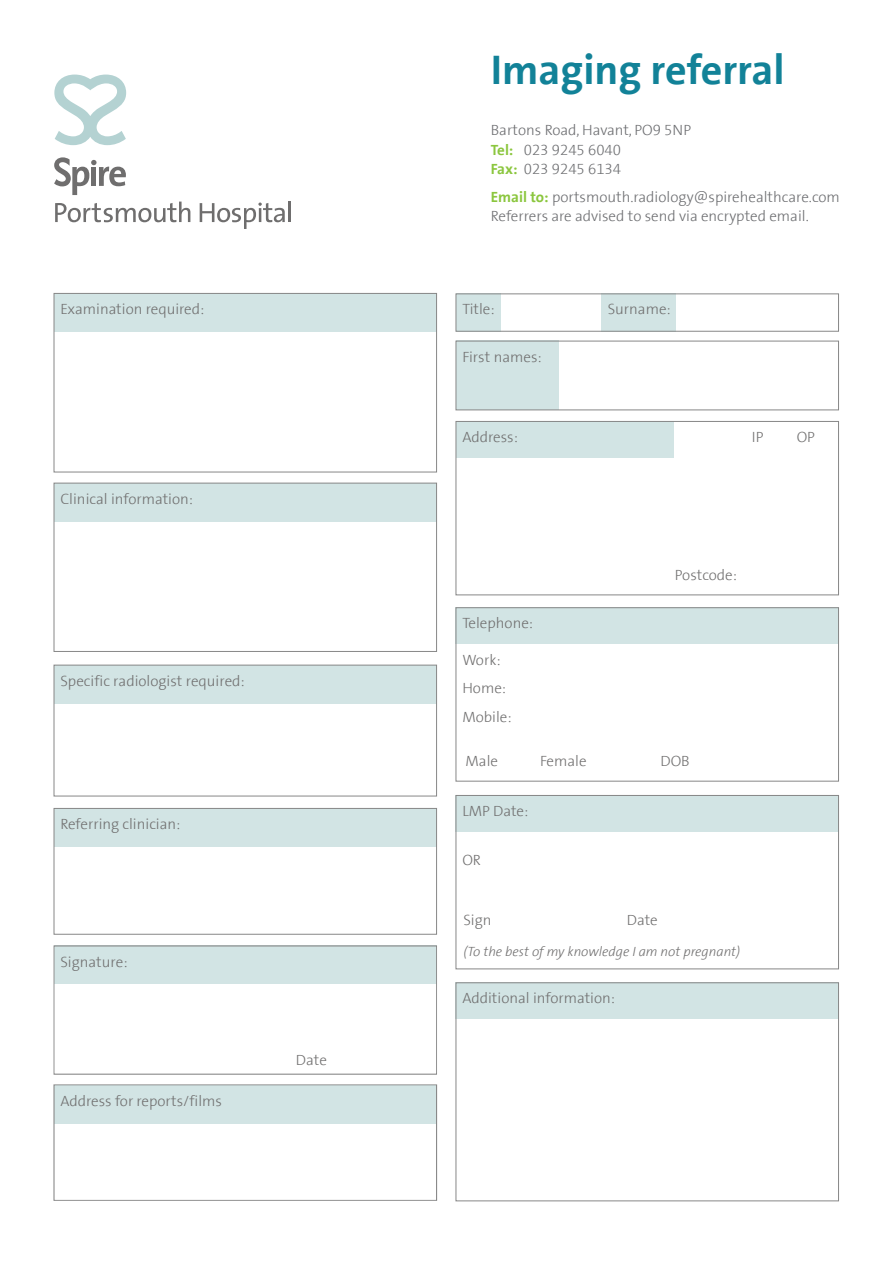
<style>
.page{position:relative;width:893px;height:1263px;background:#fff}
.page>*{position:absolute;margin:0;border:0;box-sizing:border-box;transform-origin:0 0}
.t1{font:700 42px "The Sans Spire";color:#128298}
.t2{font:300 15px/27.6px "The Sans Spire";color:#706f6f}
.t3{font:300 15px/19.2px "The Sans Spire";color:#6c6d70}
.t4{font:italic 300 13.5px "The Sans Spire";color:#706f6f}
.s1{font-weight:700;color:#8bc63e}
</style>
<div class="page">
<div style="left:54px;top:293px;width:383px;height:39px;background:#d2e4e4"></div>
<div style="left:456px;top:293px;width:45px;height:39px;background:#d2e4e4"></div>
<div style="left:456px;top:341px;width:103px;height:69px;background:#d2e4e4"></div>
<div style="left:456px;top:421px;width:217px;height:36px;background:#d2e4e4"></div>
<div style="left:456px;top:607px;width:383px;height:36px;background:#d2e4e4"></div>
<div style="left:456px;top:795px;width:383px;height:36px;background:#d2e4e4"></div>
<div style="left:456px;top:982px;width:383px;height:36px;background:#d2e4e4"></div>
<div style="left:601px;top:293px;width:75px;height:39px;background:#d2e4e4"></div>
<div style="left:54px;top:483px;width:383px;height:38px;background:#d2e4e4"></div>
<div style="left:54px;top:665px;width:383px;height:38px;background:#d2e4e4"></div>
<div style="left:54px;top:808px;width:383px;height:39px;background:#d2e4e4"></div>
<div style="left:54px;top:946px;width:383px;height:38px;background:#d2e4e4"></div>
<div style="left:54px;top:1085px;width:383px;height:38px;background:#d2e4e4"></div>
<svg style="left:54px;top:75px;width:72px;height:70px"></svg>
<svg style="left:54px;top:157px;width:72px;height:38px"></svg>
<svg style="left:55px;top:202px;width:135px;height:20px"></svg>
<svg style="left:200px;top:203px;width:85px;height:26px"></svg>
<hr style="left:288px;top:202px;width:2px;height:20px;background:#6f6e6e">
<div style="left:54px;top:293px;width:383px;height:179px;border:1px solid #878787"></div>
<div style="left:455px;top:293px;width:384px;height:39px;border:1px solid #878787"></div>
<div style="left:455px;top:341px;width:384px;height:69px;border:1px solid #878787"></div>
<div style="left:455px;top:421px;width:384px;height:174px;border:1px solid #878787"></div>
<div style="left:455px;top:607px;width:384px;height:175px;border:1px solid #878787"></div>
<div style="left:455px;top:795px;width:384px;height:174px;border:1px solid #878787"></div>
<div style="left:455px;top:982px;width:384px;height:219px;border:1px solid #878787"></div>
<div style="left:54px;top:483px;width:383px;height:169px;border:1px solid #878787"></div>
<div style="left:54px;top:665px;width:383px;height:131px;border:1px solid #878787"></div>
<div style="left:54px;top:808px;width:383px;height:127px;border:1px solid #878787"></div>
<div style="left:54px;top:945px;width:383px;height:130px;border:1px solid #878787"></div>
<div style="left:54px;top:1084px;width:383px;height:117px;border:1px solid #878787"></div>
<h1 class="t1" style="left:491px;top:44px;width:295px">Imaging referral</h1>
<p class="t3" style="left:491px;top:121px;width:202px">Bartons Road, Havant, PO9 5NP<br><span class="s1">Tel:</span> 023 9245 6040<br><span class="s1">Fax:</span> 023 9245 6134</p>
<p class="t3" style="left:491px;top:187px;width:351px"><span class="s1">Email to:</span> portsmouth.radiology@spirehealthcare.com<br>Referrers are advised to send via encrypted email.</p>
<p class="t2" style="left:60px;top:296px;width:145px">Examination required:</p>
<p class="t2" style="left:462px;top:296px;width:34px">Title:</p>
<p class="t2" style="left:462px;top:343px;width:81px">First names:</p>
<p class="t2" style="left:608px;top:296px;width:65px">Surname:</p>
<p class="t2" style="left:60px;top:485px;width:134px">Clinical information:</p>
<p class="t2" style="left:60px;top:667px;width:186px">Specific radiologist required:</p>
<p class="t2" style="left:60px;top:811px;width:122px">Referring clinician:</p>
<p class="t2" style="left:60px;top:948px;width:69px">Signature:</p>
<p class="t2" style="left:60px;top:1087px;width:163px">Address for reports/films</p>
<p class="t2" style="left:296px;top:1046px;width:32px">Date</p>
<p class="t2" style="left:462px;top:423px;width:57px">Address:</p>
<p class="t2" style="left:752px;top:423px;width:13px">IP</p>
<p class="t2" style="left:797px;top:423px;width:20px">OP</p>
<p class="t2" style="left:462px;top:609px;width:72px">Telephone:</p>
<p class="t2" style="left:675px;top:561px;width:64px">Postcode:</p>
<p class="t2" style="left:462px;top:646px;width:45px">Work:<br>Home:</p>
<p class="t2" style="left:462px;top:703px;width:51px">Mobile:</p>
<p class="t2" style="left:466px;top:747px;width:34px">Male</p>
<p class="t2" style="left:540px;top:747px;width:48px">Female</p>
<p class="t2" style="left:660px;top:747px;width:31px">DOB</p>
<p class="t2" style="left:462px;top:797px;width:67px">LMP Date:</p>
<p class="t2" style="left:462px;top:846px;width:20px">OR</p>
<p class="t2" style="left:463px;top:906px;width:30px">Sign</p>
<p class="t4" style="left:463px;top:944px;width:278px">(To the best of my knowledge I am not pregnant)</p>
<p class="t2" style="left:627px;top:906px;width:32px">Date</p>
<p class="t2" style="left:462px;top:984px;width:154px">Additional information:</p>
</div>
